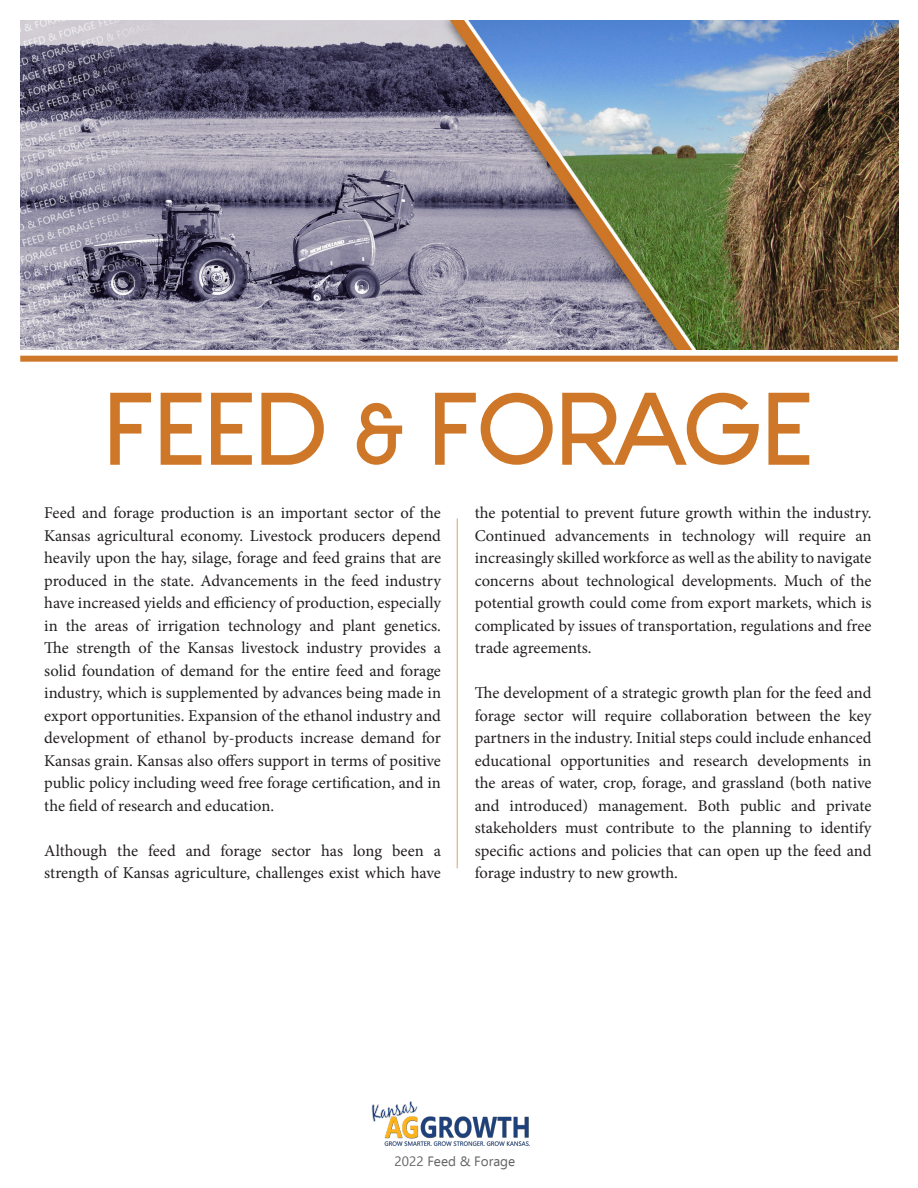
<style>
.page{position:relative;width:918px;height:1188px;background:#fff}
.page>*{position:absolute;margin:0;border:0;box-sizing:border-box;transform-origin:0 0}
.t1{font:96px "Stark";color:#ce7728}
.t2{font:16.5px/22.5px "Minion Pro";color:#231f20;text-align:justify}
.t3{font:13.5px "Ebrima";color:#636366}
.s1{font-size:82.5px}
</style>
<div class="page">
<div style="left:20px;top:356px;width:878px;height:6px;background:#ce7728"></div>
<img style="left:371px;top:1101px;width:159px;height:45px">
<hr style="left:457px;top:518px;width:1px;height:350px;background:#de9f66">
<img style="left:20px;top:20px;width:879px;height:330px">
<p class="t1" style="left:105px;top:356px;width:710px">FEED <span class="s1">&amp;</span> FORAGE</p>
<p class="t2" style="left:44px;top:502px;width:398px">Feed and forage production is an important sector of the Kansas agricultural economy. Livestock producers depend heavily upon the hay, silage, forage and feed grains that are produced in the state. Advancements in the feed industry have increased yields and efficiency of production, especially in the areas of irrigation technology and plant genetics.<br>The strength of the Kansas livestock industry provides a solid foundation of demand for the entire feed and forage industry, which is supplemented by advances being made in export opportunities. Expansion of the ethanol industry and development of ethanol by-products increase demand for Kansas grain. Kansas also offers support in terms of positive public policy including weed free forage certification, and in the field of research and education.</p>
<p class="t2" style="left:44px;top:839px;width:398px">Although the feed and forage sector has long been a strength of Kansas agriculture, challenges exist which have</p>
<p class="t2" style="left:475px;top:502px;width:398px">the potential to prevent future growth within the industry.<br>Continued advancements in technology will require an increasingly skilled workforce as well as the ability to navigate concerns about technological developments. Much of the potential growth could come from export markets, which is complicated by issues of transportation, regulations and free trade agreements.</p>
<p class="t2" style="left:475px;top:682px;width:398px">The development of a strategic growth plan for the feed and forage sector will require collaboration between the key partners in the industry. Initial steps could include enhanced educational opportunities and research developments in the areas of water, crop, forage, and grassland (both native and introduced) management. Both public and private stakeholders must contribute to the planning to identify specific actions and policies that can open up the feed and forage industry to new growth.</p>
<p class="t3" style="left:395px;top:1151px;width:122px">2022 Feed &amp; Forage</p>
</div>
